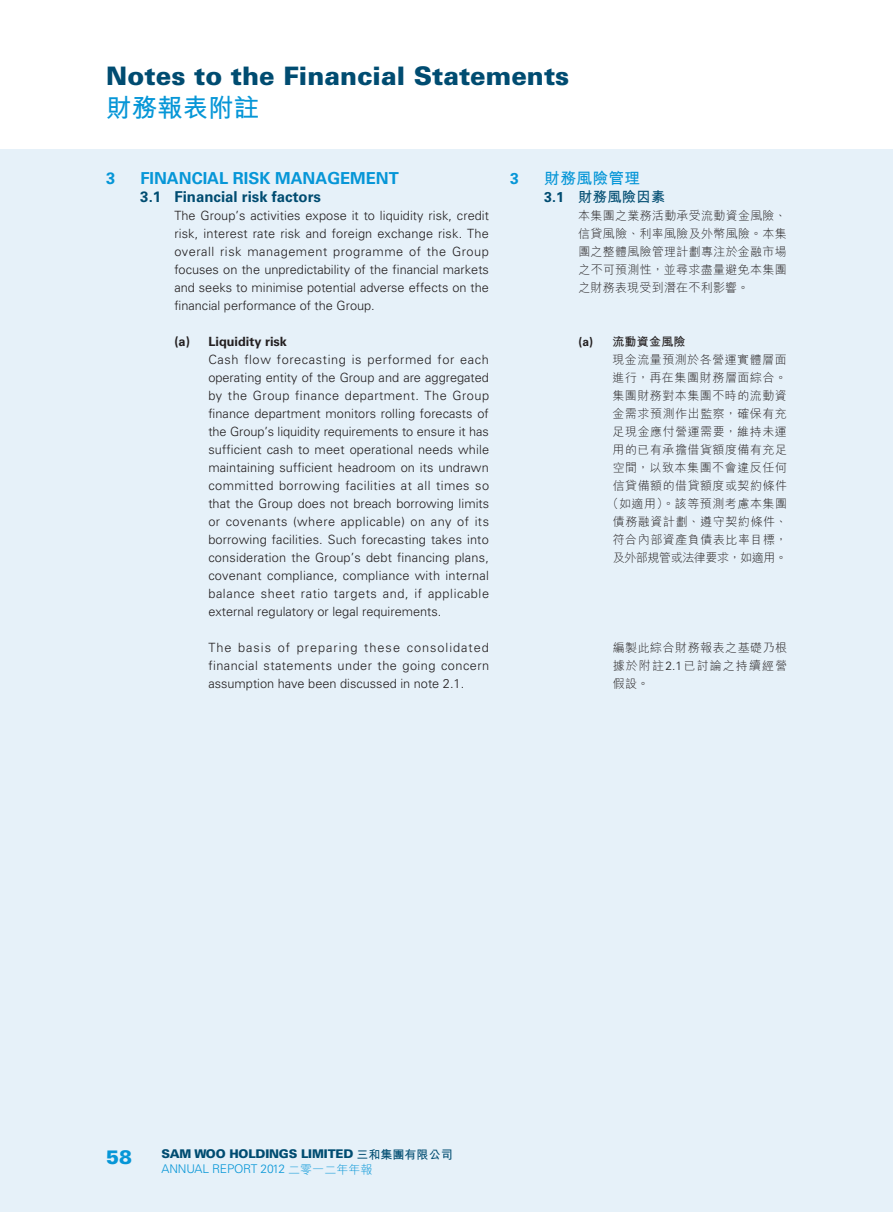
<style>
.page{position:relative;width:893px;height:1212px;background:#fff}
.page>*{position:absolute;margin:0;border:0;box-sizing:border-box;transform-origin:0 0}
.t1{font:900 25.5px "Univers LT Std";color:#004c71}
.t2{font:700 25.5px "M Hei HK";color:#0696d7}
.t3{font:900 19.5px "Univers LT Std";color:#0696d7}
.t4{font:700 16.5px "Univers LT Std";color:#0696d7}
.t5{font:700 15.75px "M Hei HK";letter-spacing:.02em;color:#0696d7}
.t6{font:700 15.75px "Univers LT Std";color:#0696d7}
.t7{font:700 15px "Univers LT Std";color:#004c71}
.t8{font:700 14.25px "M Hei HK";letter-spacing:.02em;color:#004c71}
.t9{font:300 12.75px/18px "Univers LT Std";color:#231f20;text-align:justify}
.t10{font:700 12.75px "Univers LT Std";color:#231f20}
.t11{font:300 12px/18px "M Hei HK";letter-spacing:.04em;color:#231f20;text-align:justify}
.t12{font:900 12px/15px "Univers LT Std";letter-spacing:-.015em;color:#004c71}
.t13{font:300 12px "M Hei HK";letter-spacing:-.035em;color:#231f20}
.t14{font:700 12px "M Hei HK";letter-spacing:.02em;color:#231f20}
.s1{font-family:"Univers LT Std"}
.s2{font-family:"M Hei HK";font-weight:700}
.s3{font-weight:300;color:#0696d7}
.s4{font-family:"M Hei HK";font-weight:300;color:#0696d7}
</style>
<div class="page">
<div style="left:0;top:149px;width:893px;height:1063px;background:#e6f1f9"></div>
<h1 class="t1" style="left:106px;top:60px;width:465px">Notes to the Financial Statements</h1>
<h1 class="t2" style="left:106px;top:89px;width:154px">財務報表附註</h1>
<p class="t4" style="left:106px;top:168px;width:11px">3</p>
<p class="t4" style="left:140px;top:168px;width:260px">FINANCIAL RISK MANAGEMENT</p>
<p class="t7" style="left:140px;top:188px;width:182px">3.1 Financial risk factors</p>
<p class="t9" style="left:174px;top:206px;width:316px">The Group’s activities expose it to liquidity risk, credit risk, interest rate risk and foreign exchange risk. The overall risk management programme of the Group focuses on the unpredictability of the financial markets and seeks to minimise potential adverse effects on the financial performance of the Group.</p>
<p class="t10" style="left:174px;top:334px;width:114px">(a) Liquidity risk</p>
<p class="t9" style="left:208px;top:350px;width:282px">Cash flow forecasting is performed for each operating entity of the Group and are aggregated by the Group finance department. The Group finance department monitors rolling forecasts of the Group’s liquidity requirements to ensure it has sufficient cash to meet operational needs while maintaining sufficient headroom on its undrawn committed borrowing facilities at all times so that the Group does not breach borrowing limits or covenants (where applicable) on any of its borrowing facilities. Such forecasting takes into consideration the Group’s debt financing plans, covenant compliance, compliance with internal balance sheet ratio targets and, if applicable external regulatory or legal requirements.</p>
<p class="t9" style="left:208px;top:638px;width:282px">The basis of preparing these consolidated financial statements under the going concern assumption have been discussed in note 2.1.</p>
<p class="t6" style="left:510px;top:169px;width:10px">3</p>
<p class="t5" style="left:544px;top:167px;width:98px">財務風險管理</p>
<p class="t8" style="left:544px;top:187px;width:122px"><span class="s1">3.1</span> 財務風險因素</p>
<p class="t11" style="left:578px;top:207px;width:210px">本集團之業務活動承受流動資金風險、信貸風險、利率風險及外幣風險。本集團之整體風險管理計劃專注於金融市場之不可預測性，並尋求盡量避免本集團之財務表現受到潛在不利影響。</p>
<p class="t14" style="left:578px;top:333px;width:109px"><span class="s1">(a)</span> 流動資金風險</p>
<p class="t11" style="left:612px;top:351px;width:176px">現金流量預測於各營運實體層面</p>
<p class="t11" style="left:612px;top:369px;width:176px">進行，再在集團財務層面綜合。</p>
<p class="t11" style="left:612px;top:387px;width:176px">集團財務對本集團不時的流動資</p>
<p class="t11" style="left:612px;top:405px;width:176px">金需求預測作出監察，確保有充</p>
<p class="t11" style="left:613px;top:423px;width:176px">足現金應付營運需要，維持未運</p>
<p class="t11" style="left:613px;top:441px;width:176px">用的已有承擔借貨額度備有充足</p>
<p class="t11" style="left:613px;top:459px;width:176px">空間，以致本集團不會違反任何</p>
<p class="t11" style="left:613px;top:477px;width:176px">信貸備額的借貸額度或契約條件</p>
<p class="t11" style="left:607px;top:495px;width:182px">（如適用）。該等預測考慮本集團</p>
<p class="t11" style="left:613px;top:513px;width:176px">債務融資計劃、遵守契約條件、</p>
<p class="t11" style="left:613px;top:531px;width:176px">符合內部資產負債表比率目標，</p>
<p class="t13" style="left:613px;top:552px;width:176px">及外部規管或法律要求，如適用。</p>
<p class="t11" style="left:613px;top:639px;width:176px">編製此綜合財務報表之基礎乃根據於附註<span class="s1">2.1</span>已討論之持續經營假設。</p>
<h2 class="t3" style="left:106px;top:1145px;width:27px">58</h2>
<p class="t12" style="left:162px;top:1146px;width:293px">SAM WOO HOLDINGS LIMITED <span class="s2">三和集團有限公司<br></span><span class="s3">ANNUAL REPORT 2012</span> <span class="s4">二零一二年年報</span></p>
</div>
